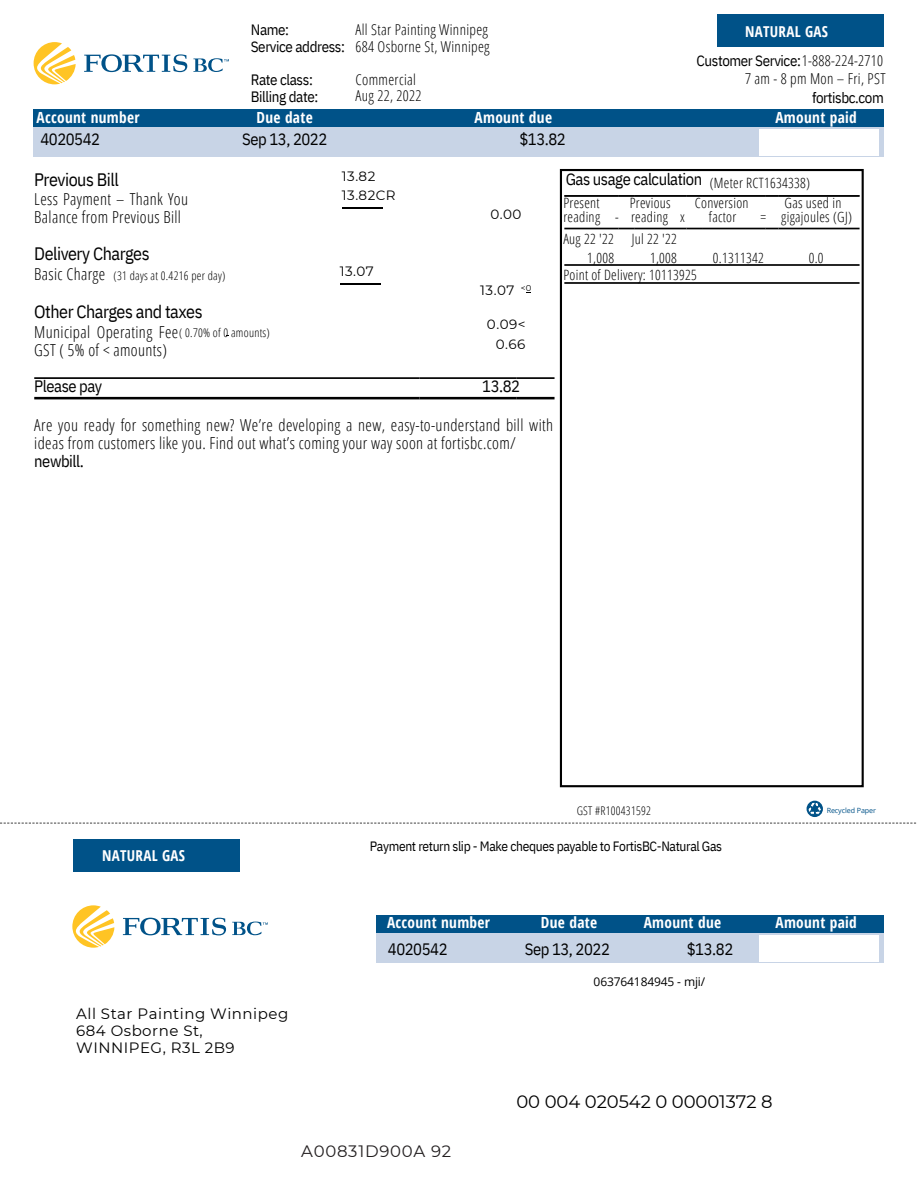
<style>
.page{position:relative;width:918px;height:1188px;background:#fff}
.page>*{position:absolute;margin:0;border:0;box-sizing:border-box;transform-origin:0 0}
.t1{font:18px "IBM Plex Sans Cond";letter-spacing:-.025em;color:#000}
.t2{font:18px "Montserrat";letter-spacing:-.005em;color:#000}
.t3{font:300 16.5px/18px "Open Sans Condensed";letter-spacing:.02em;color:#000}
.t4{font:16.5px "IBM Plex Sans Cond";letter-spacing:-.025em;color:#000}
.t5{font:16.5px "Montserrat";letter-spacing:.045em;color:#231f20}
.t6{font:700 15.3px "Open Sans Condensed";letter-spacing:.02em;color:#fff}
.t7{font:15px/16.8px "IBM Plex Sans Cond";letter-spacing:-.025em;color:#000}
.t8{font:300 15px/16.8px "Open Sans Condensed";letter-spacing:.02em;color:#000}
.t9{font:15px/16.8px "Montserrat";letter-spacing:.035em;color:#000}
.t10{font:700 15px "Open Sans Condensed";letter-spacing:.02em;color:#fff}
.t11{font:300 14.25px "Open Sans Condensed";letter-spacing:.02em;color:#000}
.t12{font:13.5px "IBM Plex Sans Cond";letter-spacing:-.025em;color:#000}
.t13{font:13.5px/19.2px "Montserrat";letter-spacing:.035em;color:#000}
.t14{font:300 12px "Open Sans Condensed";letter-spacing:.02em;color:#000}
.t15{font:12px "Open Sans";letter-spacing:-.01em;color:#000}
.t16{font:8.55px "Montserrat";color:#000}
.t17{font:7.2px "Open Sans";letter-spacing:-.01em;color:#005288}
.s1{font-family:"Open Sans Condensed";font-weight:300}
</style>
<div class="page">
<svg style="left:193px;top:58px;width:36px;height:14px"></svg>
<svg style="left:84px;top:54px;width:103px;height:18px"></svg>
<svg style="left:34px;top:42px;width:42px;height:42px"></svg>
<div style="left:73px;top:839px;width:166px;height:33px;background:#005288"></div>
<svg style="left:232px;top:922px;width:36px;height:13px"></svg>
<svg style="left:123px;top:918px;width:103px;height:17px"></svg>
<svg style="left:72px;top:905px;width:42px;height:43px"></svg>
<hr style="left:340px;top:283px;width:40px;height:2px;background:#000">
<hr style="left:342px;top:208px;width:40px;height:1px;background:#000">
<div style="left:718px;top:14px;width:166px;height:33px;background:#005288"></div>
<div style="left:377px;top:915px;width:507px;height:48px;background:#c8d4e6"></div>
<div style="left:377px;top:915px;width:507px;height:17px;background:#005288"></div>
<div style="left:759px;top:935px;width:119px;height:27px;background:#fff"></div>
<div style="left:34px;top:109px;width:850px;height:48px;background:#c8d4e6"></div>
<div style="left:34px;top:109px;width:850px;height:18px;background:#005288"></div>
<div style="left:759px;top:130px;width:119px;height:26px;background:#fff"></div>
<svg style="left:807px;top:801px;width:16px;height:16px"></svg>
<svg style="left:807px;top:802px;width:15px;height:14px"></svg>
<svg style="left:0;top:823px;width:916px;height:1px"></svg>
<hr style="left:517px;top:377px;width:38px;height:2px;background:#000">
<hr style="left:517px;top:397px;width:38px;height:2px;background:#000">
<hr style="left:420px;top:377px;width:97px;height:2px;background:#000">
<hr style="left:420px;top:397px;width:97px;height:2px;background:#000">
<hr style="left:34px;top:377px;width:386px;height:2px;background:#000">
<hr style="left:34px;top:397px;width:386px;height:2px;background:#000">
<div style="left:560px;top:169px;width:304px;height:618px;border:2px solid #000"></div>
<hr style="left:564px;top:264px;width:296px;height:2px;background:#000">
<hr style="left:564px;top:282px;width:296px;height:2px;background:#000">
<hr style="left:778px;top:195px;width:82px;height:2px;background:#000">
<hr style="left:778px;top:228px;width:82px;height:1px;background:#000">
<svg style="left:766px;top:196px;width:12px;height:1px"></svg>
<svg style="left:766px;top:228px;width:12px;height:1px"></svg>
<hr style="left:703px;top:195px;width:63px;height:2px;background:#000">
<hr style="left:703px;top:228px;width:63px;height:1px;background:#000">
<svg style="left:686px;top:196px;width:17px;height:1px"></svg>
<svg style="left:686px;top:228px;width:17px;height:1px"></svg>
<hr style="left:635px;top:195px;width:51px;height:2px;background:#000">
<hr style="left:635px;top:228px;width:51px;height:1px;background:#000">
<svg style="left:618px;top:196px;width:17px;height:1px"></svg>
<svg style="left:618px;top:228px;width:17px;height:1px"></svg>
<hr style="left:564px;top:195px;width:54px;height:2px;background:#000">
<hr style="left:564px;top:228px;width:54px;height:1px;background:#000">
<hr style="left:564px;top:195px;width:296px;height:1px;background:#000">
<p class="t7" style="left:251px;top:21px;width:96px">Name:<br>Service address:</p>
<p class="t7" style="left:251px;top:71px;width:69px">Rate class:<br>Billing date:</p>
<p class="t8" style="left:356px;top:20px;width:136px">All Star Painting Winnipeg<br>684 Osborne St, Winnipeg</p>
<p class="t8" style="left:356px;top:72px;width:67px;line-height:15.8px">Commercial<br>Aug 22, 2022</p>
<p class="t10" style="left:745px;top:21px;width:85px">NATURAL GAS</p>
<p class="t7" style="left:697px;top:52px;width:188px">Customer Service:<span class="s1">1-888-224-2710</span></p>
<p class="t8" style="left:745px;top:70px;width:142px">7 am - 8 pm Mon – Fri, PST</p>
<p class="t7" style="left:812px;top:89px;width:73px">fortisbc.com</p>
<p class="t6" style="left:37px;top:107px;width:105px">Account number</p>
<p class="t6" style="left:257px;top:107px;width:58px">Due date</p>
<p class="t6" style="left:475px;top:107px;width:79px">Amount due</p>
<p class="t6" style="left:775px;top:107px;width:83px">Amount paid</p>
<p class="t4" style="left:40px;top:128px;width:61px">4020542</p>
<p class="t4" style="left:242px;top:128px;width:87px">Sep 13, 2022</p>
<p class="t4" style="left:519px;top:128px;width:48px">$13.82</p>
<p class="t13" style="left:342px;top:167px;width:55px">13.82<br>13.82CR</p>
<p class="t1" style="left:34px;top:167px;width:86px">Previous Bill</p>
<p class="t4" style="left:566px;top:168px;width:138px">Gas usage calculation</p>
<p class="t11" style="left:710px;top:173px;width:102px">(Meter RCT1634338)</p>
<p class="t3" style="left:34px;top:189px;width:155px">Less Payment – Thank You<br>Balance from Previous Bill</p>
<p class="t11" style="left:563px;top:193px;width:38px">Present</p>
<p class="t11" style="left:630px;top:193px;width:43px">Previous</p>
<p class="t11" style="left:695px;top:193px;width:55px">Conversion</p>
<p class="t11" style="left:785px;top:193px;width:58px">Gas used in</p>
<p class="t11" style="left:563px;top:206px;width:123px">reading - reading x</p>
<p class="t11" style="left:709px;top:206px;width:29px">factor</p>
<p class="t11" style="left:760px;top:206px;width:93px">= gigajoules (GJ)</p>
<p class="t11" style="left:563px;top:229px;width:52px">Aug 22 '22</p>
<p class="t11" style="left:632px;top:229px;width:47px">Jul 22 '22</p>
<p class="t11" style="left:587px;top:248px;width:28px">1,008</p>
<p class="t11" style="left:650px;top:248px;width:28px">1,008</p>
<p class="t11" style="left:713px;top:248px;width:52px">0.1311342</p>
<p class="t11" style="left:809px;top:248px;width:16px">0.0</p>
<p class="t13" style="left:490px;top:204px;width:33px">0.00</p>
<p class="t1" style="left:34px;top:242px;width:117px">Delivery Charges</p>
<p class="t13" style="left:340px;top:262px;width:36px">13.07</p>
<p class="t3" style="left:34px;top:265px;width:73px">Basic Charge</p>
<p class="t11" style="left:563px;top:265px;width:135px">Point of Delivery: 10113925</p>
<p class="t14" style="left:114px;top:267px;width:113px">(31 days at 0.4216 per day)</p>
<p class="t16" style="left:521px;top:282px;width:12px">&lt;0</p>
<p class="t13" style="left:480px;top:281px;width:36px">13.07</p>
<p class="t13" style="left:487px;top:314px;width:40px;line-height:20.2px;text-align:right">0.09&lt;<br>0.66</p>
<p class="t1" style="left:34px;top:299px;width:170px">Other Charges and taxes</p>
<p class="t3" style="left:34px;top:323px;width:146px">Municipal Operating Fee<br>GST ( 5% of &lt; amounts)</p>
<p class="t14" style="left:179px;top:325px;width:92px">( 0.70% of 0 amounts)</p>
<p class="t4" style="left:34px;top:375px;width:70px">Please pay</p>
<p class="t4" style="left:482px;top:375px;width:39px">13.82</p>
<p class="t3" style="left:34px;top:416px;width:520px">Are you ready for something new? We’re developing a new, easy-to-understand bill with ideas from customers like you. Find out what’s coming your way soon at fortisbc.com/</p>
<p class="t4" style="left:34px;top:450px;width:51px">newbill.</p>
<p class="t10" style="left:102px;top:845px;width:85px">NATURAL GAS</p>
<p class="t9" style="left:76px;top:1005px;width:214px">All Star Painting Winnipeg<br>684 Osborne St,<br>WINNIPEG, R3L 2B9</p>
<p class="t14" style="left:577px;top:803px;width:76px">GST #R100431592</p>
<p class="t12" style="left:370px;top:838px;width:354px">Payment return slip - Make cheques payable to FortisBC-Natural Gas</p>
<p class="t6" style="left:387px;top:912px;width:105px">Account number</p>
<p class="t4" style="left:388px;top:938px;width:61px">4020542</p>
<p class="t6" style="left:541px;top:912px;width:58px">Due date</p>
<p class="t6" style="left:644px;top:912px;width:79px">Amount due</p>
<p class="t4" style="left:525px;top:938px;width:87px">Sep 13, 2022</p>
<p class="t4" style="left:687px;top:938px;width:48px">$13.82</p>
<p class="t15" style="left:594px;top:973px;width:113px">063764184945 - mji/</p>
<p class="t17" style="left:827px;top:805px;width:51px">Recycled Paper</p>
<p class="t6" style="left:775px;top:912px;width:83px">Amount paid</p>
<p class="t5" style="left:301px;top:1141px;width:152px">A00831D900A 92</p>
<p class="t2" style="left:516px;top:1090px;width:258px">00 004 020542 0 00001372 8</p>
</div>
